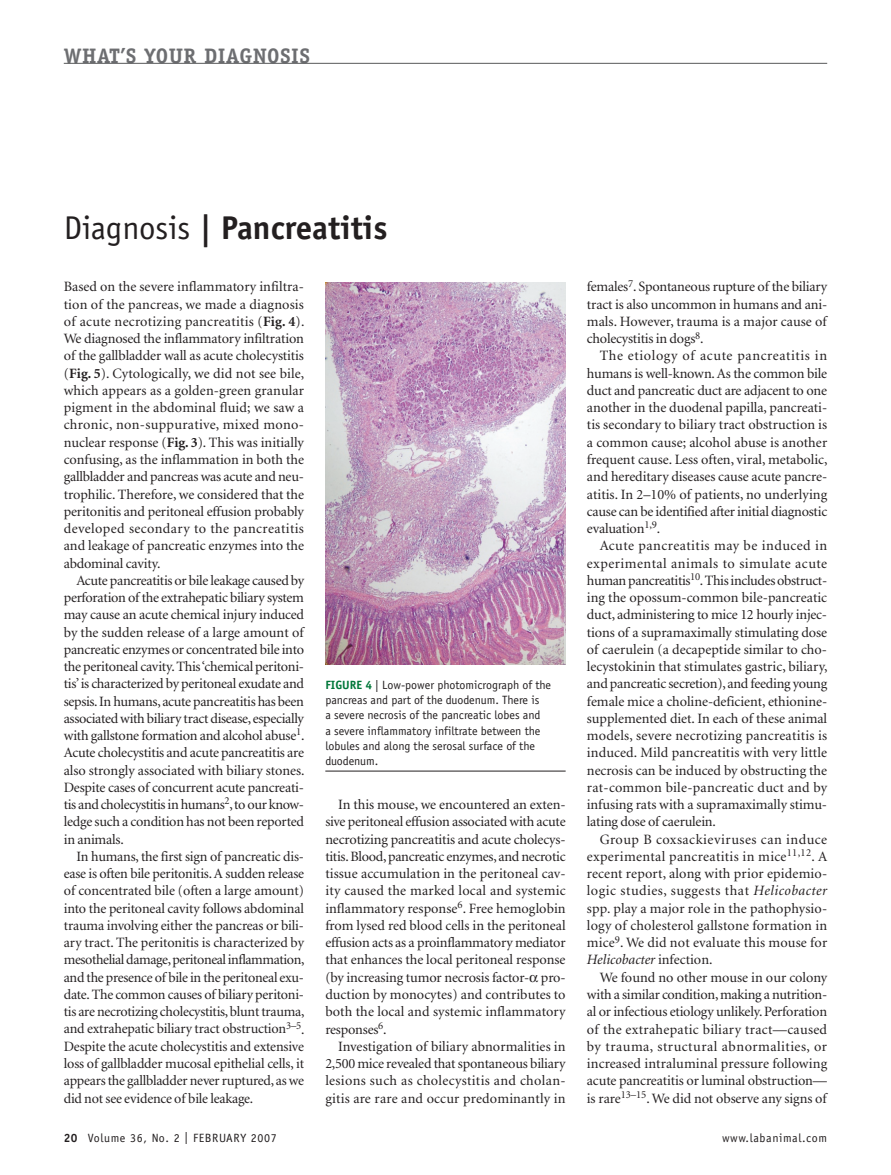
<style>
.page{position:relative;width:891px;height:1175px;background:#fff}
.page>*{position:absolute;margin:0;border:0;box-sizing:border-box;transform-origin:0 0}
.t1{font:700 33px "Officina Sans";color:#231f20}
.t2{font:700 21px "Officina Serif";letter-spacing:.025em;color:#6d6e71}
.t3{font:14.25px/17.2px "Minion";letter-spacing:-.005em;color:#231f20;text-align:justify}
.t4{font:12px/15px "Officina Sans";color:#231f20}
.t5{font:12px "Officina Sans";letter-spacing:.05em;color:#231f20}
.s1{font-weight:400}
.s2{font-weight:700}
.s3{font-weight:700;color:#007739}
.s4{font-style:italic}
</style>
<div class="page">
<img style="left:325px;top:282px;width:241px;height:382px">
<hr style="left:325px;top:771px;width:241px;height:1px;background:#231f20">
<hr style="left:64px;top:63px;width:763px;height:1px;background:#57585a">
<h2 class="t2" style="left:64px;top:48px;width:248px">WHAT’S YOUR DIAGNOSIS</h2>
<h1 class="t1" style="left:64px;top:215px;width:325px"><span class="s1">Diagnosis</span> | Pancreatitis</h1>
<p class="t3" style="left:64px;top:279px;width:242px">Based on the severe inflammatory infiltra&shy;tion of the pancreas, we made a diagnosis of acute necrotizing pancreatitis (<span class="s2">Fig. 4</span>).<br>We diagnosed the inflammatory infiltration of the gallbladder wall as acute cholecystitis (<span class="s2">Fig. 5</span>). Cytologically, we did not see bile, which appears as a golden-green granular pigment in the abdominal fluid; we saw a chronic, non-suppurative, mixed mono&shy;nuclear response (<span class="s2">Fig. 3</span>). This was initially confusing, as the inflammation in both the gallbladder and pancreas was acute and neu&shy;trophilic. Therefore, we considered that the peritonitis and peritoneal effusion pro bably developed secondary to the pancreatitis and leakage of pancreatic enzymes into the abdominal cavity.</p>
<p class="t3" style="left:64px;top:573px;width:242px;text-indent:13px">Acute pancreatitis or bile leakage caused by perforation of the extrahepatic biliary system may cause an acute chemical injury induced by the sudden release of a large amount of pancreatic enzymes or concentrated bile into the peritoneal cavity. This ‘chemical peritoni&shy;tis’ is characterized by peritoneal exudate and sepsis. In humans, acute pancreatitis has been associated with biliary tract disease, especially with gallstone formation and alcohol abuse<sup>1</sup>.<br>Acute cholecystitis and acute pancreatitis are also strongly associated with biliary stones.<br>Despite cases of concurrent acute pancreati&shy;tis and cholecystitis in humans<sup>2</sup>, to our know&shy;ledge such a condition has not been reported in animals.</p>
<p class="t3" style="left:64px;top:849px;width:242px;text-indent:13px">In humans, the first sign of pancreatic dis&shy;ease is often bile peritonitis. A sudden release of concentrated bile (often a large amount) into the peritoneal cavity follows abdominal trauma involving either the pancreas or bili&shy;ary tract. The peritonitis is characterized by mesothelial damage, peritoneal inflammation, and the presence of bile in the peritoneal exu&shy;date. The common causes of biliary peritoni&shy;tis are necrotizing cholecystitis, blunt trauma, and extrahepatic biliary tract obstruction<sup>3–5</sup>.<br>Despite the acute cholecystitis and extensive loss of gallbladder mucosal epithelial cells, it appears the gallbladder never ruptured, as we did not see evidence of bile leakage.</p>
<p class="t4" style="left:325px;top:679px;width:227px"><span class="s3">FIGURE 4</span> | Low-power photomicrograph of the pancreas and part of the duodenum. There is<br>a severe necrosis of the pancreatic lobes and<br>a severe inflammatory infiltrate between the lobules and along the serosal surface of the duodenum.</p>
<p class="t3" style="left:325px;top:797px;width:242px;text-indent:13px">In this mouse, we encountered an exten&shy;sive peritoneal effusion associated with acute necrotizing pancreatitis and acute cholecys&shy;titis. Blood, pancreatic enzymes, and necrotic tissue accumulation in the peritoneal cav&shy;ity caused the marked local and systemic inflammatory response<sup>6</sup>. Free hemoglobin from lysed red blood cells in the peritoneal effusion acts as a proinflammatory mediator that enhances the local peritoneal response (by increasing tumor necrosis factor- pro&shy;duction by monocytes) and contributes to both the local and systemic inflammatory responses<sup>6</sup>.</p>
<p class="t3" style="left:325px;top:1038px;width:242px;text-indent:13px">Investigation of biliary abnormalities in 2,500 mice revealed that spontaneous biliary lesions such as cholecystitis and cholan&shy;gitis are rare and occur predominantly in</p>
<p class="t3" style="left:587px;top:279px;width:242px">females<sup>7</sup>. Spontaneous rupture of the biliary tract is also uncommon in humans and ani&shy;mals. However, trauma is a major cause of cholecystitis in dogs<sup>8</sup>.</p>
<p class="t3" style="left:587px;top:348px;width:242px;text-indent:13px">The etiology of acute pancreatitis in humans is well-known. As the common bile duct and pancreatic duct are adjacent to one another in the duodenal papilla, pancreati&shy;tis secondary to biliary tract obstruction is a common cause; alcohol abuse is another frequent cause. Less often, viral, metabolic, and hereditary diseases cause acute pancre&shy;atitis. In 2–10% of patients, no underlying cause can be identified after initial diagnostic evaluation<sup>1,9</sup>.</p>
<p class="t3" style="left:587px;top:538px;width:242px;text-indent:13px">Acute pancreatitis may be induced in experimental animals to simulate acute human pancreatitis<sup>10</sup>. This includes obstruct&shy;ing the opossum-common bile-pancreatic duct, administering to mice 12 hourly injec&shy;tions of a supramaximally stimulating dose of caerulein (a decapeptide similar to cho&shy;lecystokinin that stimulates gastric, biliary, and pancreatic secretion), and feeding young female mice a choline-deficient, ethionine&shy;supplemented diet. In each of these animal models, severe necrotizing pancreatitis is induced. Mild pancreatitis with very little necrosis can be induced by obstructing the rat-common bile-pancreatic duct and by infusing rats with a supramaximally stimu&shy;lating dose of caerulein.</p>
<p class="t3" style="left:587px;top:831px;width:242px;text-indent:13px">Group B coxsackieviruses can induce experimental pancreatitis in mice<sup>11,12</sup>. A recent report, along with prior epidemio&shy;logic studies, suggests that <span class="s4">Helicobacter </span>spp. play a major role in the pathophysio&shy;logy of cholesterol gallstone formation in mice<sup>9</sup>. We did not evaluate this mouse for <span class="s4">Helicobacter</span> infection.</p>
<p class="t3" style="left:587px;top:969px;width:242px;text-indent:13px">We found no other mouse in our colony with a similar condition, making a nutrition&shy;al or infectious etiology unlikely. Perforation of the extrahepatic biliary tract—caused by trauma, structural abnormalities, or increased intraluminal pressure following acute pancreatitis or luminal obstruction— is rare<sup>13–15</sup>. We did not observe any signs of</p>
<p class="t5" style="left:64px;top:1133px;width:214px"><span class="s2">20</span> Volume 36, No. 2 | FEBRUARY 2007</p>
<p class="t5" style="left:722px;top:1133px;width:107px">www.labanimal.com</p>
</div>
